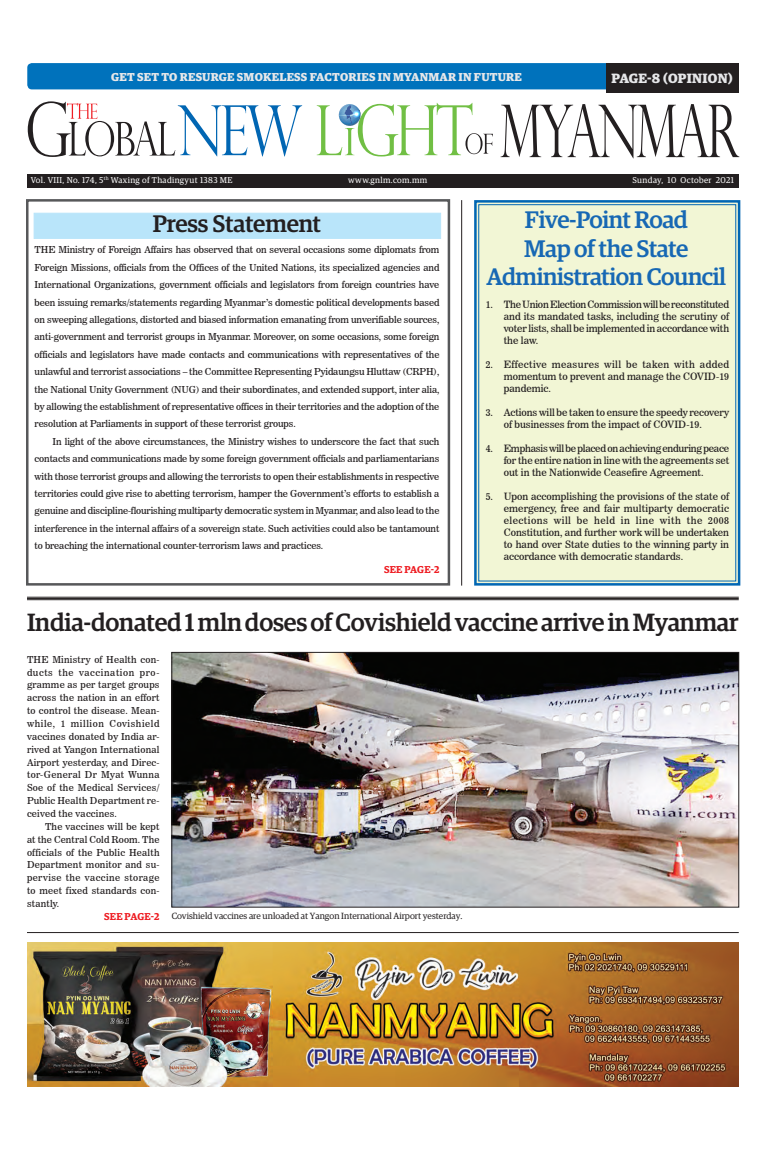
<style>
.page{position:relative;width:773px;height:1152px;background:#fff}
.page>*{position:absolute;margin:0;border:0;box-sizing:border-box;transform-origin:0 0}
.Brief_Head{font:500 25px "Guardian Egyp";letter-spacing:-.01em;color:#231f20}
.Brief_Head-2{font:500 24px/28.8px "Guardian Egyp";letter-spacing:-.02em;color:#1768b4;text-align:center}
.Brief_Head-3{font:500 24px "Guardian Egyp";letter-spacing:-.01em;color:#231f20}
.t1{font:700 13.5px "Guardian Egyp";letter-spacing:.02em;color:#e6e7e9}
.t2{font:700 11.5px "Guardian Egyp";letter-spacing:.02em;color:#e6e7e9}
._2nd_Body{font:10px/12px "News 706 BT Roman C";color:#231f20;text-align:justify}
.Spill_Style{font:600 10px "Guardian Egyp";letter-spacing:.02em;color:#ee1d23}
._2nd_Body-2{font:9.5px/12.9px "News 706 BT Roman C";letter-spacing:.015em;color:#231f20;text-align:justify}
.t3{font:9px "Guardian Egyp";color:#231f20}
.t4{font:8.5px "Guardian Egyp";letter-spacing:.04em;color:#fff}
</style>
<div class="page">
<div style="left:34px;top:213px;width:407px;height:26px;background:#b9e5fa"></div>
<div style="left:27px;top:63px;width:579px;height:26px;background:#0072bc"></div>
<div style="left:606px;top:63px;width:132px;height:30px;background:#231f20"></div>
<div style="left:28px;top:174px;width:711px;height:14px;background:#231f20"></div>
<svg style="left:28px;top:101px;width:274px;height:56px"></svg>
<svg style="left:500px;top:104px;width:239px;height:54px"></svg>
<svg style="left:317px;top:103px;width:176px;height:54px"></svg>
<div style="left:474px;top:200px;width:267px;height:386px;background:#f2f6d5"></div>
<hr style="left:461px;top:200px;width:1px;height:386px;background:#231f20">
<img style="left:27px;top:943px;width:711px;height:144px">
<hr style="left:27px;top:932px;width:711px;height:1px;background:#231f20">
<img style="left:174px;top:654px;width:562px;height:251px">
<div style="left:172px;top:652px;width:566px;height:255px;border:1px solid #231f20"></div>
<div style="left:26px;top:199px;width:424px;height:387px;border:2px solid #57585a"></div>
<hr style="left:27px;top:597px;width:711px;height:1px;background:#231f20">
<hr style="left:27px;top:598px;width:711px;height:1px;background:#231f20">
<hr style="left:27px;top:599px;width:711px;height:1px;background:#231f20">
<p class="t2" style="left:111px;top:68px;width:412px">GET SET TO RESURGE SMOKELESS FACTORIES IN MYANMAR IN FUTURE</p>
<p class="t1" style="left:611px;top:68px;width:123px">PAGE-8 (OPINION)</p>
<p class="t4" style="left:31px;top:174px;width:203px">Vol. VIII, No. 174, 5<sup>th</sup> Waxing of Thadingyut 1383 ME</p>
<p class="t4" style="left:348px;top:174px;width:81px">www.gnlm.com.mm</p>
<p class="t4" style="left:632px;top:174px;width:103px">Sunday, 10 October 2021</p>
<p class="Brief_Head-2" style="left:486px;top:203px;width:241px">Five-Point Road<br>Map of the State<br>Administration Council</p>
<p class="_2nd_Body" style="left:503px;top:298px;width:227px;text-indent:-18px">1. The Union Election Commission will be reconstituted and its mandated tasks, including the scrutiny of voter lists, shall be implemented in accordance with the law.</p>
<p class="_2nd_Body" style="left:503px;top:358px;width:227px;text-indent:-18px">2. Effective measures will be taken with added momentum to prevent and manage the COVID-19 pandemic.</p>
<p class="_2nd_Body" style="left:503px;top:406px;width:227px;text-indent:-18px">3. Actions will be taken to ensure the speedy recovery of businesses from the impact of COVID-19.</p>
<p class="_2nd_Body" style="left:503px;top:442px;width:227px;text-indent:-18px">4. Emphasis will be placed on achieving enduring peace for the entire nation in line with the agreements set out in the Nationwide Ceasefire Agreement.</p>
<p class="_2nd_Body" style="left:503px;top:490px;width:227px;text-indent:-18px">5. Upon accomplishing the provisions of the state of emergency, free and fair multiparty democratic elections will be held in line with the 2008<br>Constitution, and further work will be undertaken to hand over State duties to the winning party in accordance with democratic standards.</p>
<p class="Brief_Head-3" style="left:153px;top:206px;width:170px">Press Statement</p>
<p class="_2nd_Body-2" style="left:35px;top:241px;width:406px;line-height:17.4px">THE Ministry of Foreign Affairs has observed that on several occasions some diplomats from Foreign Missions, officials from the Offices of the United Nations, its specialized agencies and International Organizations, government officials and legislators from foreign countries have been issuing remarks/statements regarding Myanmar’s domestic political developments based on sweeping allegations, distorted and biased information emanating from unverifiable sources, anti-government and terrorist groups in Myanmar. Moreover, on some occasions, some foreign officials and legislators have made contacts and communications with representatives of the unlawful and terrorist associations – the Committee Representing Pyidaungsu Hluttaw (CRPH), the National Unity Government (NUG) and their subordinates, and extended support, inter alia, by allowing the establishment of representative offices in their territories and the adoption of the resolution at Parliaments in support of these terrorist groups.</p>
<p class="_2nd_Body-2" style="left:35px;top:433px;width:406px;line-height:17.4px;text-indent:18px">In light of the above circumstances, the Ministry wishes to underscore the fact that such contacts and communications made by some foreign government officials and parliamentarians with those terrorist groups and allowing the terrorists to open their establishments in respective territories could give rise to abetting terrorism, hamper the Government’s efforts to establish a genuine and discipline-flourishing multiparty democratic system in Myanmar, and also lead to the interference in the internal affairs of a sovereign state. Such activities could also be tantamount to breaching the international counter-terrorism laws and practices.</p>
<p class="Spill_Style" style="left:384px;top:562px;width:57px">SEE PAGE-2</p>
<p class="Brief_Head" style="left:27px;top:604px;width:713px">India-donated 1 mln doses of Covishield vaccine arrive in Myanmar</p>
<p class="_2nd_Body-2" style="left:27px;top:653px;width:134px">THE Ministry of Health con&shy;ducts the vaccination pro&shy;gramme as per target groups across the nation in an effort to control the disease. Mean&shy;while, 1 million Covishield vaccines donated by India ar&shy;rived at Yangon International Airport yesterday, and Direc&shy;tor-General Dr Myat Wunna Soe of the Medical Services/ Public Health Department re&shy;ceived the vaccines.</p>
<p class="_2nd_Body-2" style="left:27px;top:820px;width:134px;text-indent:18px">The vaccines will be kept at the Central Cold Room. The officials of the Public Health Department monitor and su&shy;pervise the vaccine storage to meet fixed standards con&shy;stantly.</p>
<p class="Spill_Style" style="left:104px;top:909px;width:57px">SEE PAGE-2</p>
<p class="t3" style="left:172px;top:909px;width:292px">Covishield vaccines are unloaded at Yangon International Airport yesterday.</p>
</div>
